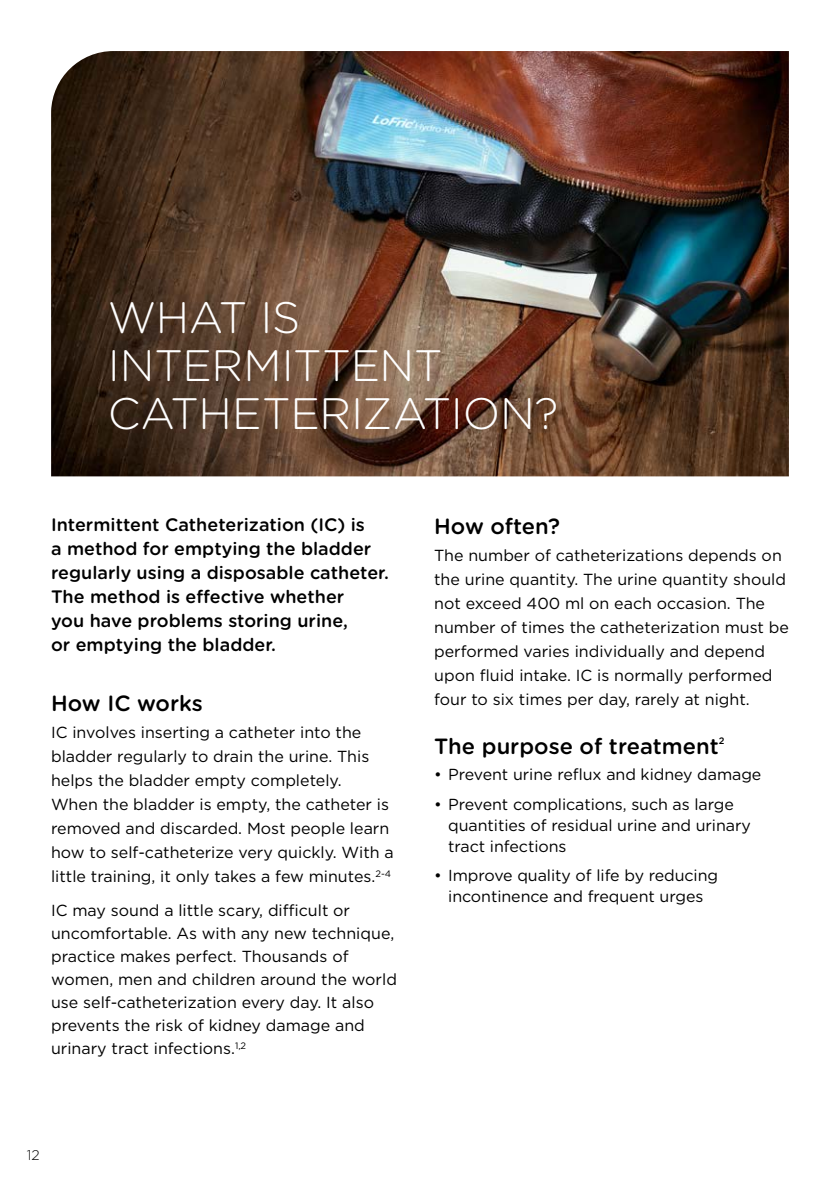
<style>
.page{position:relative;width:840px;height:1191px;background:#fff}
.page>*{position:absolute;margin:0;border:0;box-sizing:border-box;transform-origin:0 0}
.Heading{font:300 44px/48px "Gotham Rounded";letter-spacing:-.01em;color:#fff}
.Underrubrik_svart{font:500 22px "Gotham Rounded";color:#000}
.Ingress_2_column{font:500 18px/24px "Gotham Rounded";color:#000}
.body{font:16px/24px "Gotham";color:#000}
.Bullets{font:16px/21px "Gotham Rounded";letter-spacing:-.005em;color:#000}
.t1{font:300 14px "Gotham Rounded";color:#000}
.Underrubrik_svart-2{font:500 9.4px "Gotham Rounded";color:#000}
</style>
<div class="page">
<img style="left:51px;top:51px;width:737px;height:425px">
<p class="Heading" style="left:108px;top:292px;width:452px">WHAT IS<br>INTERMITTENT<br>CATHETERIZATION?</p>
<p class="Ingress_2_column" style="left:51px;top:511px;width:339px">Intermittent Catheterization (IC) is<br>a method for emptying the bladder regularly using a disposable catheter.<br>The method is effective whether<br>you have problems storing urine,<br>or emptying the bladder.</p>
<p class="Underrubrik_svart" style="left:51px;top:687px;width:153px">How IC works</p>
<p class="body" style="left:51px;top:720px;width:344px">IC involves inserting a catheter into the bladder regularly to drain the urine. This helps the bladder empty completely.<br>When the bladder is empty, the catheter is removed and discarded. Most people learn how to self-catheterize very quickly. With a little training, it only takes a few minutes.<sup>2-4</sup></p>
<p class="body" style="left:51px;top:898px;width:347px;line-height:23px">IC may sound a little scary, difficult or uncomfortable. As with any new technique, practice makes perfect. Thousands of women, men and children around the world use self-catheterization every day. It also prevents the risk of kidney damage and urinary tract infections.<sup>1,2</sup></p>
<p class="Underrubrik_svart" style="left:434px;top:510px;width:127px">How often?</p>
<p class="body" style="left:434px;top:542px;width:356px">The number of catheterizations depends on the urine quantity. The urine quantity should not exceed 400 ml on each occasion. The number of times the catheterization must be performed varies individually and depend upon fluid intake. IC is normally performed four to six times per day, rarely at night.</p>
<p class="Underrubrik_svart" style="left:434px;top:730px;width:286px">The purpose of treatment</p>
<p class="Underrubrik_svart-2" style="left:718px;top:734px;width:7px">2</p>
<p class="Bullets" style="left:434px;top:763px;width:328px">• Prevent urine reflux and kidney damage</p>
<p class="Bullets" style="left:448px;top:793px;width:304px;text-indent:-14px">• Prevent complications, such as large quantities of residual urine and urinary tract infections</p>
<p class="Bullets" style="left:434px;top:864px;width:285px;text-align:center">• Improve quality of life by reducing incontinence and frequent urges</p>
<p class="t1" style="left:27px;top:1145px;width:14px">12</p>
</div>
